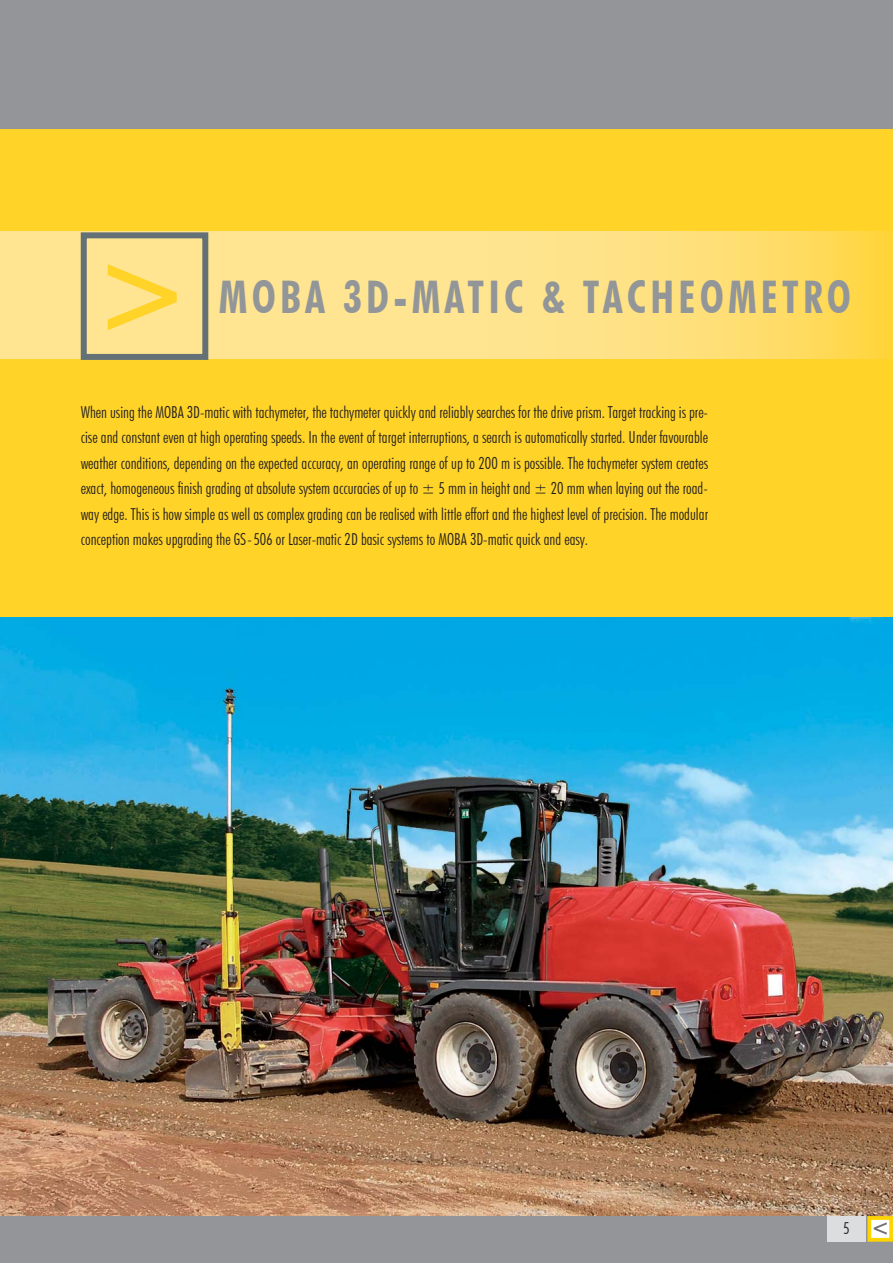
<style>
.page{position:relative;width:893px;height:1263px;background:#fff}
.page>*{position:absolute;margin:0;border:0;box-sizing:border-box;transform-origin:0 0}
.t1{font:700 condensed 120px "Futura BT";color:#ffd328}
.t2{font:700 condensed 45px "Futura BT";letter-spacing:.1em;color:#929699;scale:.95 1}
.t3{font:700 condensed 22.5px "Futura BT";color:#6d6e70}
.t4{font:300 condensed 16.5px/25.5px "Futura BT";color:#231f20;text-align:justify}
</style>
<div class="page">
<div style="left:0;top:0;width:893px;height:149px;background:#939598"></div>
<img style="left:0;top:617px;width:893px;height:599px">
<div style="left:0;top:1216px;width:893px;height:47px;background:#939598"></div>
<div style="left:827px;top:1216px;width:38px;height:26px;background:#dcddde"></div>
<div style="left:869px;top:1218px;width:22px;height:22px;background:#fff"></div>
<div style="left:867px;top:1216px;width:26px;height:26px;border:4px solid #ffd400"></div>
<div style="left:0;top:129px;width:893px;height:488px;background:#ffd328"></div>
<svg style="left:0;top:231px;width:893px;height:128px;background:#fee181"></svg>
<div style="left:84px;top:235px;width:121px;height:122px;background:#ffe592"></div>
<div style="left:81px;top:232px;width:127px;height:128px;border:6px solid #637076"></div>
<h1 class="t1" style="left:92px;top:218px;width:101px">&gt;</h1>
<h2 class="t2" style="left:219px;top:270px;width:667px">MOBA 3D-MATIC &amp; TACHEOMETRO</h2>
<p class="t4" style="left:81px;top:399px;width:629px">When using the MOBA 3D-matic with tachymeter, the tachymeter quickly and reliably searches for the drive prism. Target tracking is pre&shy;cise and constant even at high operating speeds. In the event of target interruptions, a search is automatically started. Under favourable weather conditions, depending on the expected accuracy, an operating range of up to 200 m is possible. The tachymeter system creates exact, homogeneous finish grading at absolute system accuracies of up to ± 5 mm in height and ± 20 mm when laying out the road&shy;way edge. This is how simple as well as complex grading can be realised with little effort and the highest level of precision. The modular conception makes upgrading the GS-506 or Laser-matic 2D basic systems to MOBA 3D-matic quick and easy.</p>
<p class="t4" style="left:843px;top:1215px;width:8px">5</p>
<h3 class="t3" style="left:890px;top:1244px;width:20px;rotate:-180deg">&gt;</h3>
</div>
